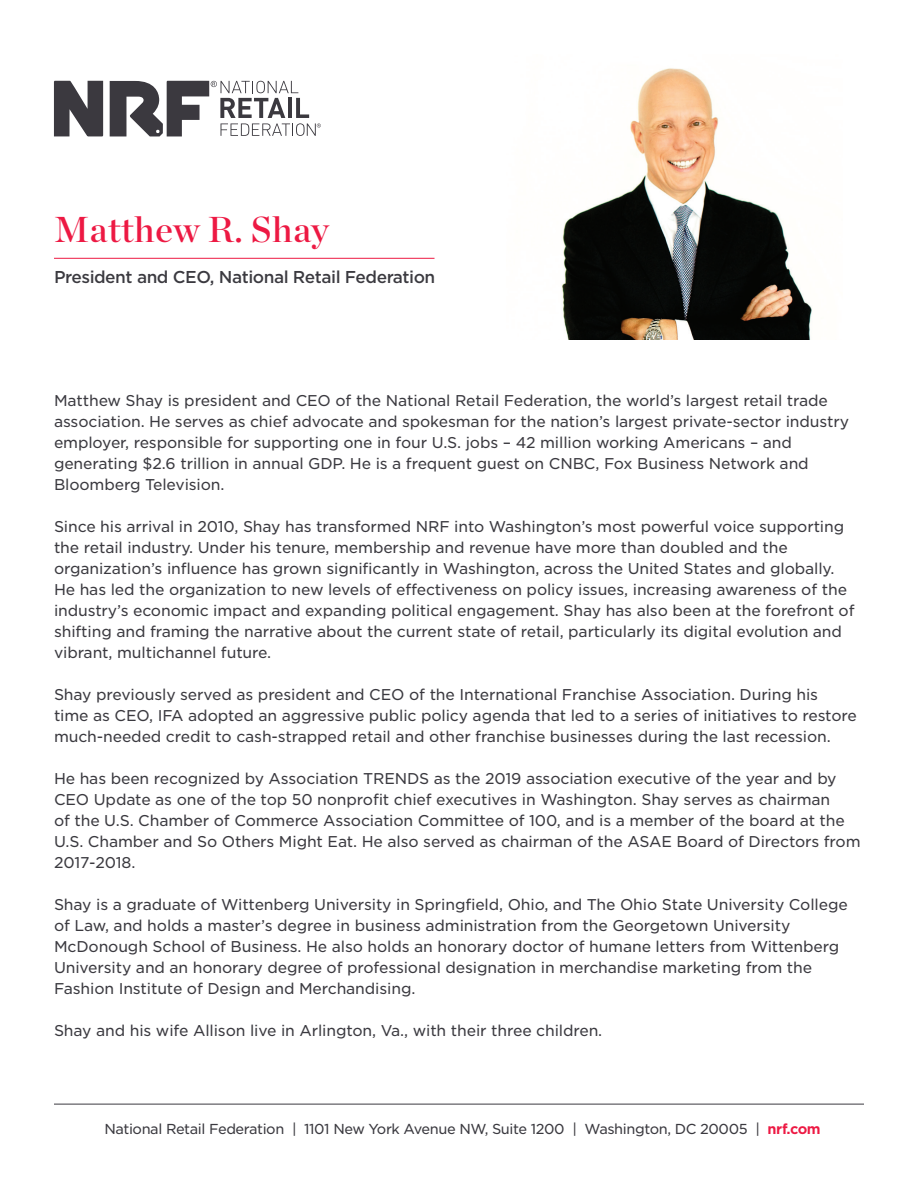
<style>
.page{position:relative;width:918px;height:1188px;background:#fff}
.page>*{position:absolute;margin:0;border:0;box-sizing:border-box;transform-origin:0 0}
.t1{font:36px "Chronicle Display Semi";letter-spacing:.02em;color:#ed1943}
.t2{font:500 16.5px "Gotham S Sm";letter-spacing:-.03em;color:#3b3a40}
.t3{font:15px/21px "Gotham S Sm";letter-spacing:-.01em;color:#3b3a40}
.t4{font:13.8px "Gotham S Sm";letter-spacing:-.03em;color:#3b3a40}
.s1{font-weight:700;color:#ed1943}
</style>
<div class="page">
<hr style="left:54px;top:1104px;width:810px;height:1px;background:#3b3a40">
<img style="left:561px;top:68px;width:251px;height:271px">
<hr style="left:54px;top:258px;width:381px;height:1px;background:#ed1943">
<svg style="left:54px;top:81px;width:49px;height:55px"></svg>
<svg style="left:110px;top:81px;width:211px;height:55px"></svg>
<h1 class="t1" style="left:54px;top:201px;width:276px">Matthew R. Shay</h1>
<p class="t2" style="left:54px;top:266px;width:383px">President and CEO, National Retail Federation</p>
<p class="t3" style="left:54px;top:390px;width:797px">Matthew Shay is president and CEO of the National Retail Federation, the world’s largest retail trade association. He serves as chief advocate and spokesman for the nation’s largest private-sector industry employer, responsible for supporting one in four U.S. jobs – 42 million working Americans – and generating $2.6 trillion in annual GDP. He is a frequent guest on CNBC, Fox Business Network and Bloomberg Television.</p>
<p class="t3" style="left:54px;top:516px;width:802px">Since his arrival in 2010, Shay has transformed NRF into Washington’s most powerful voice supporting the retail industry. Under his tenure, membership and revenue have more than doubled and the organization’s influence has grown significantly in Washington, across the United States and globally.<br>He has led the organization to new levels of effectiveness on policy issues, increasing awareness of the industry’s economic impact and expanding political engagement. Shay has also been at the forefront of shifting and framing the narrative about the current state of retail, particularly its digital evolution and vibrant, multichannel future.</p>
<p class="t3" style="left:54px;top:684px;width:804px">Shay previously served as president and CEO of the International Franchise Association. During his<br>time as CEO, IFA adopted an aggressive public policy agenda that led to a series of initiatives to restore much-needed credit to cash-strapped retail and other franchise businesses during the last recession.</p>
<p class="t3" style="left:54px;top:768px;width:808px">He has been recognized by Association TRENDS as the 2019 association executive of the year and by CEO Update as one of the top 50 nonprofit chief executives in Washington. Shay serves as chairman<br>of the U.S. Chamber of Commerce Association Committee of 100, and is a member of the board at the U.S. Chamber and So Others Might Eat. He also served as chairman of the ASAE Board of Directors from 2017-2018.</p>
<p class="t3" style="left:54px;top:894px;width:795px">Shay is a graduate of Wittenberg University in Springfield, Ohio, and The Ohio State University College of Law, and holds a master’s degree in business administration from the Georgetown University McDonough School of Business. He also holds an honorary doctor of humane letters from Wittenberg University and an honorary degree of professional designation in merchandise marketing from the Fashion Institute of Design and Merchandising.</p>
<p class="t3" style="left:54px;top:1020px;width:550px">Shay and his wife Allison live in Arlington, Va., with their three children.</p>
<p class="t4" style="left:104px;top:1120px;width:718px">National Retail Federation | 1101 New York Avenue NW, Suite 1200 | Washington, DC 20005 | <span class="s1">nrf.com</span></p>
</div>
